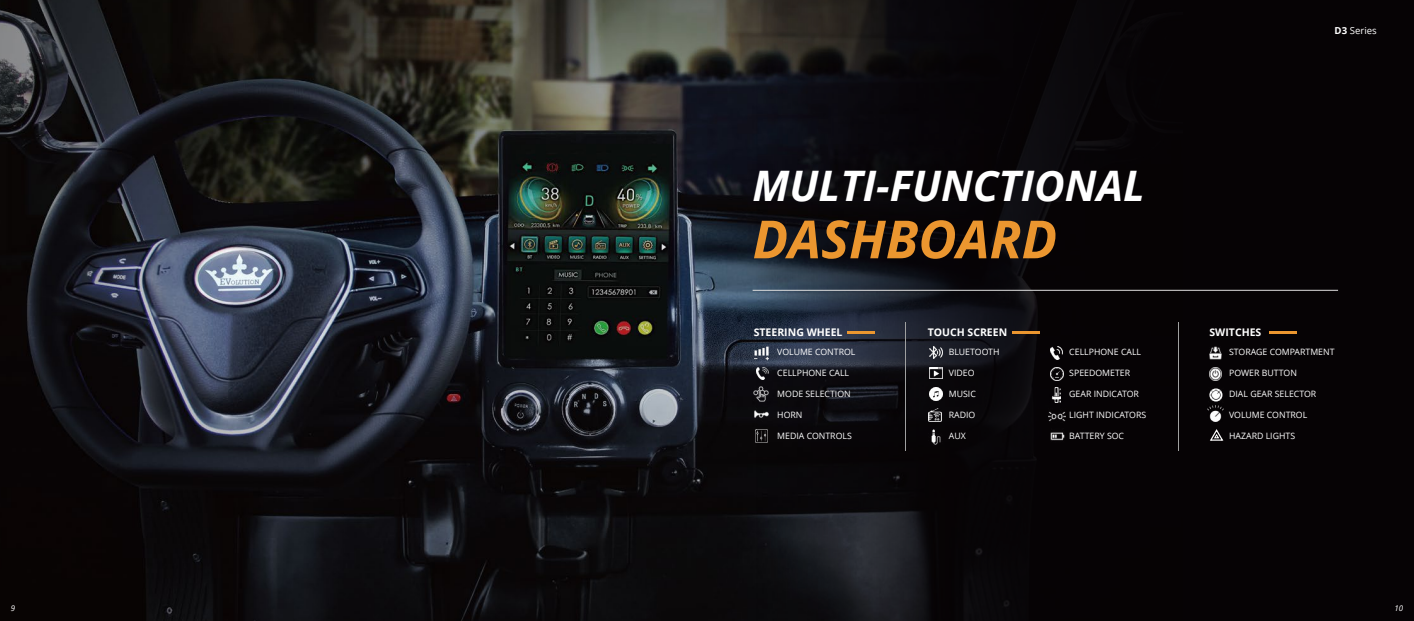
<style>
.page{position:relative;width:1414px;height:621px;background:#fff}
.page>*{position:absolute;margin:0;border:0;box-sizing:border-box;transform-origin:0 0}
.t1{font:italic 700 52.5px "Open Sans";color:#eb962f}
.t2{font:italic 700 42px "Open Sans";color:#fff}
.t3{font:700 10.5px "Open Sans";color:#fff}
.t4{font:9.62px "Open Sans";color:#fff}
.t5{font:8.75px "Open Sans";color:#fff}
.t6{font:italic 7.88px "Open Sans";color:#fff}
.s1{font-weight:700}
</style>
<div class="page">
<img style="left:0;top:0;width:752px;height:620px">
<svg style="left:752px;top:0;width:662px;height:620px;background:#0a090c"></svg>
<hr style="left:1178px;top:322px;width:1px;height:128px;background:#9fa0a0">
<hr style="left:905px;top:322px;width:1px;height:128px;background:#9fa0a0">
<svg style="left:929px;top:408px;width:12px;height:12px"></svg>
<img style="left:1049px;top:408px;width:16px;height:16px">
<img style="left:927px;top:428px;width:17px;height:17px">
<svg style="left:929px;top:387px;width:13px;height:13px"></svg>
<svg style="left:930px;top:367px;width:12px;height:11px"></svg>
<svg style="left:929px;top:346px;width:13px;height:12px"></svg>
<img style="left:1050px;top:428px;width:14px;height:13px">
<hr style="left:847px;top:331px;width:27px;height:2px;background:#eb962f">
<hr style="left:1012px;top:331px;width:28px;height:2px;background:#eb962f">
<hr style="left:1269px;top:331px;width:27px;height:2px;background:#eb962f">
<img style="left:755px;top:346px;width:13px;height:14px">
<img style="left:1208px;top:387px;width:15px;height:15px">
<img style="left:1207px;top:405px;width:17px;height:16px">
<svg style="left:1209px;top:367px;width:13px;height:13px"></svg>
<svg style="left:1209px;top:346px;width:13px;height:13px"></svg>
<svg style="left:756px;top:367px;width:12px;height:12px"></svg>
<img style="left:753px;top:406px;width:16px;height:16px">
<img style="left:754px;top:386px;width:15px;height:15px">
<svg style="left:755px;top:429px;width:12px;height:13px"></svg>
<svg style="left:1050px;top:346px;width:12px;height:13px"></svg>
<svg style="left:1051px;top:367px;width:12px;height:13px"></svg>
<img style="left:1050px;top:387px;width:14px;height:15px">
<hr style="left:752px;top:289px;width:586px;height:1px;background:#dfdfdf">
<svg style="left:1209px;top:428px;width:15px;height:13px"></svg>
<h2 class="t2" style="left:752px;top:156px;width:394px">MULTI-FUNCTIONAL</h2>
<h1 class="t1" style="left:752px;top:202px;width:306px">DASHBOARD</h1>
<p class="t4" style="left:1334px;top:24px;width:44px"><span class="s1">D3</span> Series</p>
<p class="t3" style="left:754px;top:324px;width:90px">STEERING WHEEL</p>
<p class="t5" style="left:777px;top:345px;width:80px">VOLUME CONTROL</p>
<p class="t5" style="left:777px;top:366px;width:73px">CELLPHONE CALL</p>
<p class="t5" style="left:777px;top:387px;width:75px">MODE SELECTION</p>
<p class="t5" style="left:777px;top:408px;width:27px">HORN</p>
<p class="t5" style="left:777px;top:429px;width:76px">MEDIA CONTROLS</p>
<p class="t3" style="left:928px;top:324px;width:81px">TOUCH SCREEN</p>
<p class="t3" style="left:1209px;top:324px;width:53px">SWITCHES</p>
<p class="t5" style="left:949px;top:345px;width:52px">BLUETOOTH</p>
<p class="t5" style="left:949px;top:366px;width:27px">VIDEO</p>
<p class="t5" style="left:949px;top:387px;width:29px">MUSIC</p>
<p class="t5" style="left:949px;top:408px;width:28px">RADIO</p>
<p class="t5" style="left:949px;top:429px;width:18px">AUX</p>
<p class="t5" style="left:1069px;top:345px;width:73px">CELLPHONE CALL</p>
<p class="t5" style="left:1069px;top:366px;width:62px">SPEEDOMETER</p>
<p class="t5" style="left:1069px;top:387px;width:71px">GEAR INDICATOR</p>
<p class="t5" style="left:1069px;top:408px;width:78px">LIGHT INDICATORS</p>
<p class="t5" style="left:1069px;top:429px;width:56px">BATTERY SOC</p>
<p class="t5" style="left:1229px;top:345px;width:107px">STORAGE COMPARTMENT</p>
<p class="t5" style="left:1229px;top:366px;width:69px">POWER BUTTON</p>
<p class="t5" style="left:1229px;top:387px;width:89px">DIAL GEAR SELECTOR</p>
<p class="t5" style="left:1229px;top:408px;width:80px">VOLUME CONTROL</p>
<p class="t5" style="left:1229px;top:429px;width:68px">HAZARD LIGHTS</p>
<p class="t6" style="left:11px;top:602px;width:6px">9</p>
<p class="t6" style="left:1394px;top:602px;width:10px">10</p>
</div>
